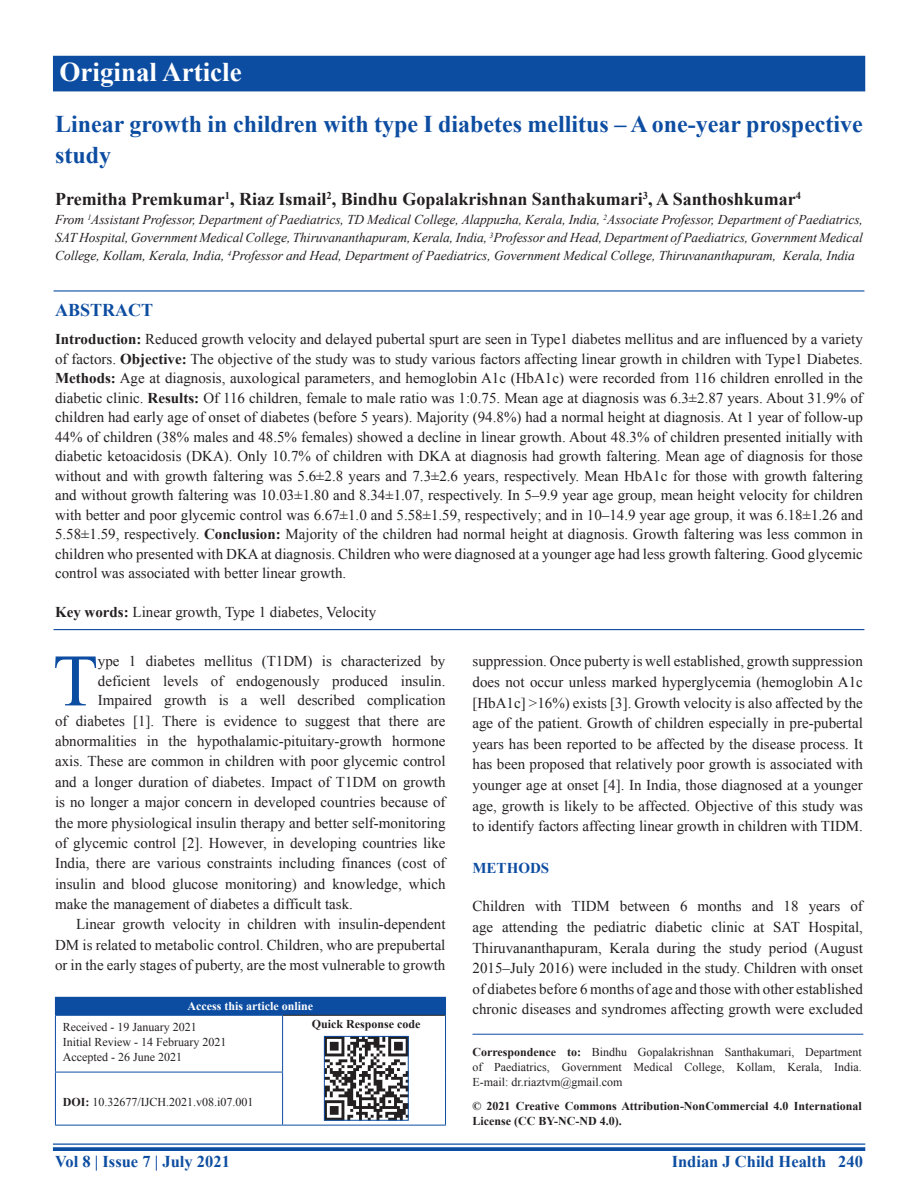
<style>
.page{position:relative;width:918px;height:1188px;background:#fff}
.page>*{position:absolute;margin:0;border:0;box-sizing:border-box;transform-origin:0 0}
.DROP_CAP_TX{font:73.95px "Times New Roman";color:#0d4da1}
.AH{font:700 27px "Times New Roman";color:#fff}
.AT{font:700 24px/31.5px "Times New Roman";color:#0d4da1}
.AU{font:700 18px "Times New Roman";color:#231f20}
.ABSH{font:700 18px "Times New Roman";color:#0d4da1}
.RF{font:700 16.5px "Times New Roman";color:#0d4da1}
.ABS{font:15px/19.5px "Times New Roman";color:#231f20;text-align:justify}
.TX{font:15px/20.5px "Times New Roman";color:#231f20;text-align:justify}
.DROP_CAP_TX-2{font:15px "Times New Roman";color:#231f20}
.TXFL{font:15px/20.5px "Times New Roman";color:#231f20;text-align:justify}
.KWD{font:15px "Times New Roman";color:#231f20}
.t1{font:700 15px "Times New Roman";color:#0d4da1}
.AFF{font:italic 13.5px/18px "Times New Roman";letter-spacing:-.005em;color:#231f20;text-align:justify}
.ADD{font:12px/15px "Times New Roman";color:#231f20;text-align:justify}
.CR{font:700 12px/15px "Times New Roman";color:#231f20}
.HIS{font:12px/15px "Times New Roman";color:#231f20}
.DOI{font:12px "Times New Roman";color:#231f20}
.AAO{font:700 12px "Times New Roman";color:#fff}
.QR{font:700 12px "Times New Roman";color:#231f20}
.s1{font-weight:700}
</style>
<div class="page">
<hr style="left:53px;top:1143px;width:812px;height:2px;background:#0d4da1">
<svg style="left:53px;top:1147px;width:812px;height:4px;background:#1b57a6"></svg>
<div style="left:53px;top:56px;width:812px;height:35px;background:#0d4da1"></div>
<hr style="left:54px;top:290px;width:810px;height:2px;background:#0d4da1">
<hr style="left:54px;top:629px;width:810px;height:1px;background:#0d4da1">
<div style="left:55px;top:997px;width:391px;height:18px;background:#0d4da1"></div>
<hr style="left:283px;top:1015px;width:162px;height:1px;background:#231f20">
<hr style="left:445px;top:1015px;width:1px;height:57px;background:#0d4da1">
<hr style="left:445px;top:1072px;width:1px;height:53px;background:#0d4da1">
<hr style="left:283px;top:1125px;width:163px;height:1px;background:#0d4da1">
<hr style="left:55px;top:1015px;width:228px;height:1px;background:#0d4da1">
<hr style="left:55px;top:1016px;width:1px;height:56px;background:#0d4da1">
<hr style="left:282px;top:1016px;width:1px;height:56px;background:#0d4da1">
<hr style="left:55px;top:1072px;width:228px;height:1px;background:#0d4da1">
<hr style="left:55px;top:1072px;width:1px;height:53px;background:#0d4da1">
<hr style="left:282px;top:1072px;width:1px;height:53px;background:#0d4da1">
<hr style="left:55px;top:1125px;width:228px;height:1px;background:#0d4da1">
<img style="left:326px;top:1038px;width:80px;height:80px">
<div style="left:324px;top:1036px;width:84px;height:84px;border:1px solid #0d4da1"></div>
<hr style="left:472px;top:1034px;width:391px;height:1px;background:#0d4da1">
<p class="AH" style="left:60px;top:53px;width:184px">Original Article</p>
<p class="AT" style="left:55px;top:107px;width:809px">Linear growth in children with type I diabetes mellitus – A one-year prospective study</p>
<p class="AU" style="left:55px;top:186px;width:747px">Premitha Premkumar<sup>1</sup>, Riaz Ismail<sup>2</sup>, Bindhu Gopalakrishnan Santhakumari<sup>3</sup>, A Santhoshkumar<sup>4</sup></p>
<p class="AFF" style="left:55px;top:210px;width:809px">From <sup>1</sup>Assistant Professor, Department of Paediatrics, TD Medical College, Alappuzha, Kerala, India, <sup>2</sup>Associate Professor, Department of Paediatrics, SAT Hospital, Government Medical College, Thiruvananthapuram, Kerala, India, <sup>3</sup>Professor and Head, Department of Paediatrics, Government Medical College, Kollam, Kerala, India, <sup>4</sup>Professor and Head, Department of Paediatrics, Government Medical College, Thiruvananthapuram, Kerala, India</p>
<p class="ABSH" style="left:55px;top:297px;width:100px">ABSTRACT</p>
<p class="ABS" style="left:55px;top:329px;width:809px"><span class="s1">Introduction:</span> Reduced growth velocity and delayed pubertal spurt are seen in Type1 diabetes mellitus and are influenced by a variety of factors. <span class="s1">Objective:</span> The objective of the study was to study various factors affecting linear growth in children with Type1 Diabetes.<br><span class="s1">Methods:</span> Age at diagnosis, auxological parameters, and hemoglobin A1c (HbA1c) were recorded from 116 children enrolled in the diabetic clinic. <span class="s1">Results:</span> Of 116 children, female to male ratio was 1:0.75. Mean age at diagnosis was 6.3±2.87 years. About 31.9% of children had early age of onset of diabetes (before 5 years). Majority (94.8%) had a normal height at diagnosis. At 1 year of follow-up 44% of children (38% males and 48.5% females) showed a decline in linear growth. About 48.3% of children presented initially with diabetic ketoacidosis (DKA). Only 10.7% of children with DKA at diagnosis had growth faltering. Mean age of diagnosis for those without and with growth faltering was 5.6±2.8 years and 7.3±2.6 years, respectively. Mean HbA1c for those with growth faltering and without growth faltering was 10.03±1.80 and 8.34±1.07, respectively. In 5–9.9 year age group, mean height velocity for children with better and poor glycemic control was 6.67±1.0 and 5.58±1.59, respectively; and in 10–14.9 year age group, it was 6.18±1.26 and 5.58±1.59, respectively. <span class="s1">Conclusion:</span> Majority of the children had normal height at diagnosis. Growth faltering was less common in children who presented with DKA at diagnosis. Children who were diagnosed at a younger age had less growth faltering. Good glycemic control was associated with better linear growth.</p>
<p class="KWD" style="left:55px;top:602px;width:323px"><span class="s1">Key words:</span> Linear growth, Type 1 diabetes, Velocity</p>
<p class="DROP_CAP_TX" style="left:53px;top:631px;width:47px">T</p>
<p class="DROP_CAP_TX-2" style="left:98px;top:651px;width:349px">ype 1 diabetes mellitus (T1DM) is characterized by</p>
<p class="DROP_CAP_TX-2" style="left:98px;top:671px;width:349px">deficient levels of endogenously produced insulin.</p>
<p class="DROP_CAP_TX-2" style="left:98px;top:690px;width:349px">Impaired growth is a well described complication</p>
<p class="DROP_CAP_TX-2" style="left:55px;top:711px;width:392px">of diabetes [1]. There is evidence to suggest that there are</p>
<p class="DROP_CAP_TX-2" style="left:55px;top:731px;width:392px">abnormalities in the hypothalamic-pituitary-growth hormone</p>
<p class="DROP_CAP_TX-2" style="left:55px;top:751px;width:392px">axis. These are common in children with poor glycemic control</p>
<p class="DROP_CAP_TX-2" style="left:55px;top:772px;width:392px">and a longer duration of diabetes. Impact of T1DM on growth</p>
<p class="DROP_CAP_TX-2" style="left:55px;top:792px;width:392px">is no longer a major concern in developed countries because of</p>
<p class="DROP_CAP_TX-2" style="left:55px;top:812px;width:392px">the more physiological insulin therapy and better self-monitoring</p>
<p class="DROP_CAP_TX-2" style="left:55px;top:833px;width:392px">of glycemic control [2]. However, in developing countries like</p>
<p class="DROP_CAP_TX-2" style="left:55px;top:853px;width:392px">India, there are various constraints including finances (cost of</p>
<p class="DROP_CAP_TX-2" style="left:55px;top:873px;width:392px">insulin and blood glucose monitoring) and knowledge, which</p>
<p class="DROP_CAP_TX-2" style="left:55px;top:894px;width:299px">make the management of diabetes a difficult task.</p>
<p class="TX" style="left:55px;top:914px;width:392px;text-indent:21px">Linear growth velocity in children with insulin-dependent DM is related to metabolic control. Children, who are prepubertal or in the early stages of puberty, are the most vulnerable to growth</p>
<p class="AAO" style="left:188px;top:998px;width:127px">Access this article online</p>
<p class="HIS" style="left:63px;top:1019px;width:165px">Received - 19 January 2021<br>Initial Review - 14 February 2021<br>Accepted - 26 June 2021</p>
<p class="QR" style="left:312px;top:1016px;width:110px">Quick Response code</p>
<p class="DOI" style="left:63px;top:1094px;width:192px"><span class="s1">DOI:</span> 10.32677/IJCH.2021.v08.i07.001</p>
<p class="TX" style="left:472px;top:651px;width:392px">suppression. Once puberty is well established, growth suppression does not occur unless marked hyperglycemia (hemoglobin A1c [HbA1c] &gt;16%) exists [3]. Growth velocity is also affected by the age of the patient. Growth of children especially in pre-pubertal years has been reported to be affected by the disease process. It has been proposed that relatively poor growth is associated with younger age at onset [4]. In India, those diagnosed at a younger age, growth is likely to be affected. Objective of this study was to identify factors affecting linear growth in children with TIDM.</p>
<h1 class="t1" style="left:472px;top:857px;width:78px">METHODS</h1>
<p class="TXFL" style="left:472px;top:896px;width:392px">Children with TIDM between 6 months and 18 years of age attending the pediatric diabetic clinic at SAT Hospital, Thiruvananthapuram, Kerala during the study period (August 2015–July 2016) were included in the study. Children with onset of diabetes before 6 months of age and those with other established chronic diseases and syndromes affecting growth were excluded</p>
<p class="ADD" style="left:472px;top:1044px;width:391px"><span class="s1">Correspondence to:</span> Bindhu Gopalakrishnan Santhakumari, Department of Paediatrics, Government Medical College, Kollam, Kerala, India.<br>E-mail: dr.riaztvm@gmail.com</p>
<p class="CR" style="left:472px;top:1099px;width:391px">© 2021 Creative Commons Attribution-NonCommercial 4.0 International<br>License (CC BY-NC-ND 4.0).</p>
<p class="RF" style="left:55px;top:1150px;width:176px">Vol 8 | Issue 7 | July 2021</p>
<p class="RF" style="left:672px;top:1150px;width:193px">Indian J Child Health 240</p>
</div>
